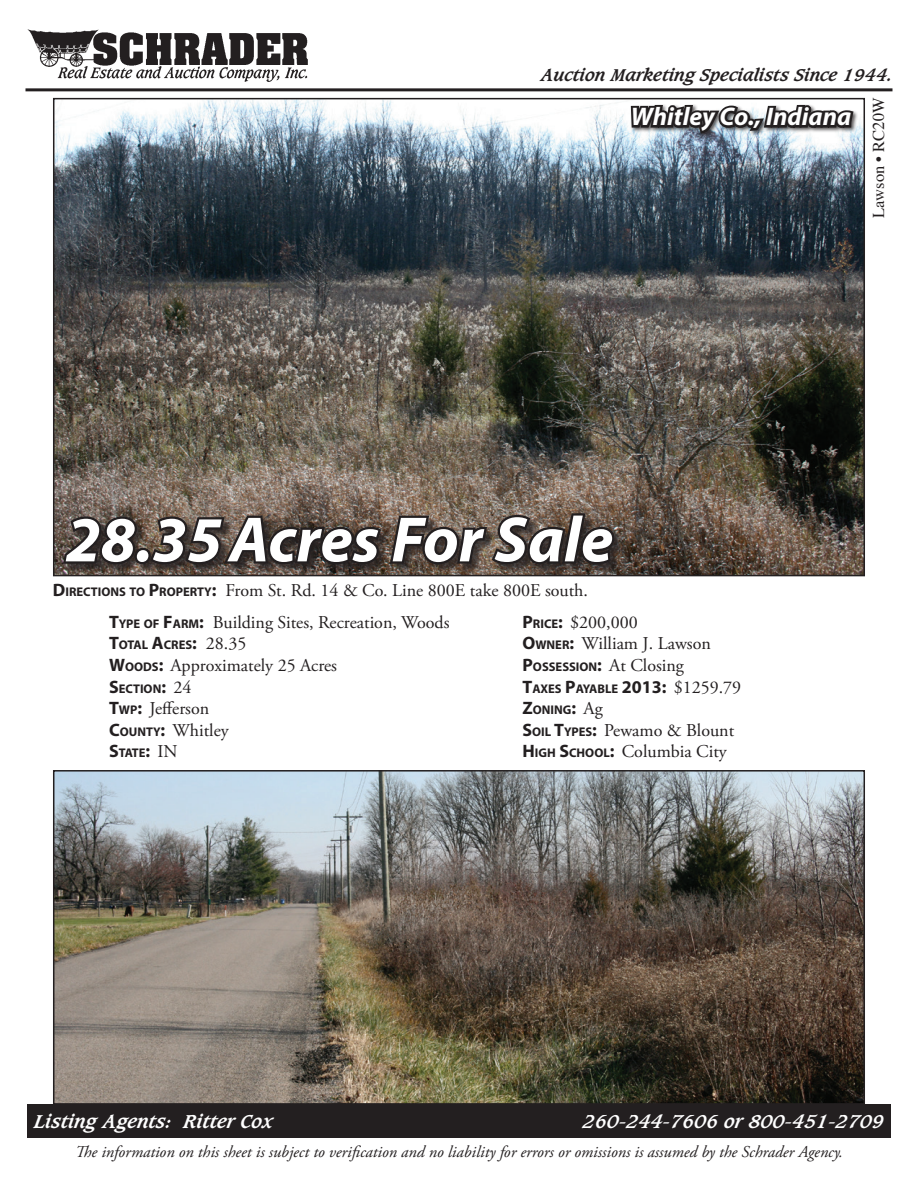
<style>
.page{position:relative;width:918px;height:1188px;background:#fff}
.page>*{position:absolute;margin:0;border:0;box-sizing:border-box;transform-origin:0 0}
.t1{font:italic 700 64.5px "Myriad Pro";color:#fff}
.t2{font:italic 700 25.5px "Myriad Pro";color:#fff}
.t3{font:18px/21.6px "Adobe Garamond Pro";color:#231f20}
.t4{font:italic 700 18px "Caxton";color:#fff}
.t5{font:italic 16.5px "Adobe Garamond Pro";color:#231f20}
.t6{font:italic 700 16.5px "Caxton";color:#231f20}
.t7{font:16.5px "Times";color:#231f20}
.t8{font:700 12.6px/21.6px "Myriad Pro";color:#231f20}
.s1{font-family:"Myriad Pro";font-weight:700}
.s2{font-family:"Myriad Pro";font-weight:700;font-size:12.6px}
.s3{font-size:18px}
.s4{font-family:"Adobe Garamond Pro";font-weight:400;font-size:18px}
</style>
<div class="page">
<img style="left:56px;top:101px;width:806px;height:472px">
<img style="left:56px;top:773px;width:806px;height:329px">
<div style="left:53px;top:770px;width:812px;height:335px;border:2px solid #231f20"></div>
<hr style="left:27px;top:88px;width:864px;height:3px;background:#231f20">
<div style="left:27px;top:1105px;width:864px;height:33px;background:#231f20"></div>
<img style="left:27px;top:29px;width:281px;height:53px">
<img style="left:629px;top:88px;width:227px;height:104px">
<div style="left:65px;top:514px;width:559px;height:60px;background:#231f20;opacity:.75"></div>
<svg style="left:60px;top:514px;width:79px;height:53px;background:#3e3633"></svg>
<div style="left:135px;top:548px;width:16px;height:16px;border:4px solid #231f20;border-radius:50%"></div>
<svg style="left:147px;top:511px;width:470px;height:56px;background:#483e39"></svg>
<p class="t6" style="left:541px;top:65px;width:353px">Auction Marketing Specialists Since 1944.</p>
<h2 class="t2" style="left:631px;top:100px;width:222px">Whitley Co., Indiana</h2>
<p class="t7" style="left:863px;top:218px;width:122px;rotate:-90deg">Lawson • RC20W</p>
<h1 class="t1" style="left:66px;top:498px;width:549px">28.35Acres For Sale</h1>
<p class="t3" style="left:53px;top:581px;width:537px"><span class="s1">D</span><span class="s2">IRECTIONS TO</span> <span class="s1">P</span><span class="s2">ROPERTY</span><span class="s1">:</span> From St. Rd. 14 &amp; Co. Line 800E take 800E south.</p>
<p class="t3" style="left:109px;top:612px;width:342px"><span class="s1">T</span><span class="s2">YPE OF</span> <span class="s1">F</span> <span class="s2">ARM</span><span class="s1">:</span> Building Sites, Recreation, Woods</p>
<p class="t8" style="left:109px;top:634px;width:139px"><span class="s3">T</span>OTAL <span class="s3">A</span>CRES<span class="s3">:</span> <span class="s4">28.35</span></p>
<p class="t3" style="left:109px;top:655px;width:230px"><span class="s1">W</span><span class="s2">OODS</span><span class="s1">:</span> Approximately 25 Acres</p>
<p class="t8" style="left:109px;top:677px;width:84px"><span class="s3">S</span>ECTION<span class="s3">:</span> <span class="s4">24</span></p>
<p class="t3" style="left:109px;top:698px;width:121px"><span class="s1">T</span><span class="s2">WP</span> <span class="s1">:</span> Jefferson<br><span class="s1">C</span><span class="s2">OUNTY</span><span class="s1">:</span> Whitley</p>
<p class="t8" style="left:109px;top:742px;width:70px"><span class="s3">S</span>TATE<span class="s3">:</span> <span class="s4">IN</span></p>
<p class="t3" style="left:523px;top:612px;width:190px"><span class="s1">P</span><span class="s2">RICE</span><span class="s1">:</span> $200,000<br><span class="s1">O</span><span class="s2">WNER</span><span class="s1">:</span> William J. Lawson</p>
<p class="t8" style="left:523px;top:656px;width:220px"><span class="s3">P</span>OSSESSION<span class="s3">:</span> <span class="s4">At Closing<br></span><span class="s3">T</span>AXES <span class="s3">P</span>AYABLE <span class="s3">2013:</span> <span class="s4">$1259.79<br></span><span class="s3">Z</span>ONING<span class="s3">:</span> <span class="s4">Ag</span></p>
<p class="t3" style="left:523px;top:720px;width:213px"><span class="s1">S</span><span class="s2">OIL</span> <span class="s1">T</span><span class="s2">YPES</span><span class="s1">:</span> Pewamo &amp; Blount<br><span class="s1">H</span><span class="s2">IGH</span> <span class="s1">S</span><span class="s2">CHOOL</span><span class="s1">:</span> Columbia City</p>
<p class="t4" style="left:34px;top:1110px;width:240px">Listing Agents: Ritter Cox</p>
<p class="t4" style="left:583px;top:1110px;width:303px">260-244-7606 or 800-451-2709</p>
<p class="t5" style="left:75px;top:1142px;width:769px">The information on this sheet is subject to verification and no liability for errors or omissions is assumed by the Schrader Agency.</p>
</div>
